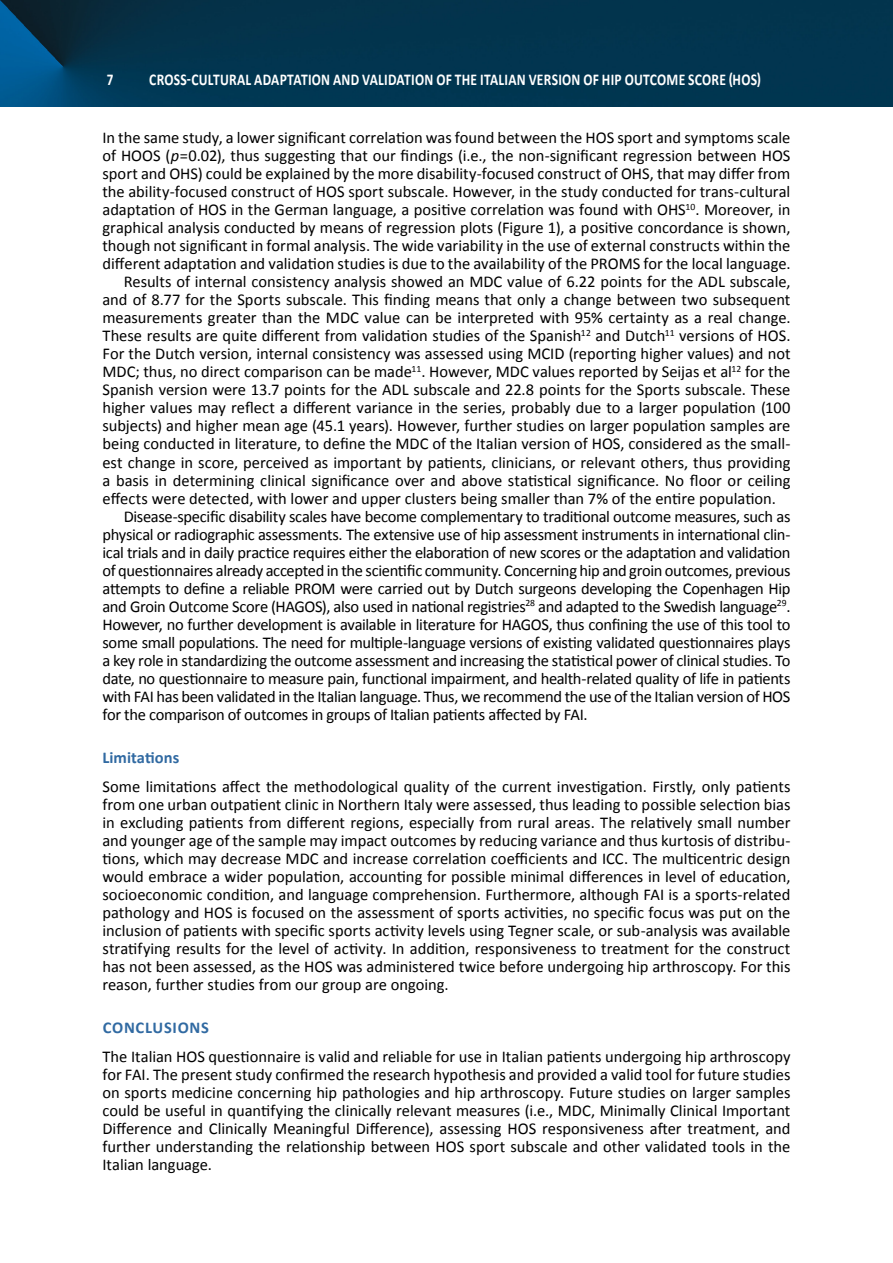
<style>
.page{position:relative;width:893px;height:1263px;background:#fff}
.page>*{position:absolute;margin:0;border:0;box-sizing:border-box;transform-origin:0 0}
.t1{font:16.5px/18px "Calibri";letter-spacing:-.005em;color:#000;text-align:justify}
.t2{font:16.5px "Calibri";letter-spacing:-.025em;color:#000}
.t3{font:700 16.5px "Calibri";letter-spacing:.015em;color:#fff;scale:.82 1}
.t4{font:700 16.5px "Calibri";letter-spacing:.04em;color:#316aa2}
.t5{font:700 16.5px "Calibri";letter-spacing:.015em;color:#fff;scale:.8 1}
.s1{font-style:italic}
</style>
<div class="page">
<img style="left:0;top:0;width:893px;height:106px">
<p class="t5" style="left:107px;top:69px;width:10px">7</p>
<p class="t3" style="left:149px;top:69px;width:747px">CROSS-CULTURAL ADAPTATION AND VALIDATION OF THE ITALIAN VERSION OF HIP OUTCOME SCORE (HOS)</p>
<p class="t1" style="left:102px;top:128px;width:689px">In the same study, a lower significant correlation was found between the HOS sport and symptoms scale</p>
<p class="t1" style="left:102px;top:146px;width:689px">of HOOS (<span class="s1">p</span>=0.02), thus suggesting that our findings (i.e., the non-significant regression between HOS</p>
<p class="t1" style="left:102px;top:164px;width:689px">sport and OHS) could be explained by the more disability-focused construct of OHS, that may differ from</p>
<p class="t1" style="left:102px;top:182px;width:689px">the ability-focused construct of HOS sport subscale. However, in the study conducted for trans-cultural</p>
<p class="t1" style="left:102px;top:200px;width:689px">adaptation of HOS in the German language, a positive correlation was found with OHS<sup>10</sup>. Moreover, in</p>
<p class="t1" style="left:102px;top:218px;width:689px">graphical analysis conducted by means of regression plots (Figure 1), a positive concordance is shown,</p>
<p class="t1" style="left:102px;top:236px;width:689px">though not significant in formal analysis. The wide variability in the use of external constructs within the</p>
<p class="t1" style="left:102px;top:254px;width:689px">different adaptation and validation studies is due to the availability of the PROMS for the local language.</p>
<p class="t1" style="left:124px;top:272px;width:668px">Results of internal consistency analysis showed an MDC value of 6.22 points for the ADL subscale,</p>
<p class="t1" style="left:102px;top:290px;width:689px">and of 8.77 for the Sports subscale. This finding means that only a change between two subsequent</p>
<p class="t1" style="left:102px;top:308px;width:689px">measurements greater than the MDC value can be interpreted with 95% certainty as a real change.</p>
<p class="t1" style="left:102px;top:326px;width:689px">These results are quite different from validation studies of the Spanish<sup>12</sup> and Dutch<sup>11</sup> versions of HOS.</p>
<p class="t1" style="left:102px;top:344px;width:689px">For the Dutch version, internal consistency was assessed using MCID (reporting higher values) and not</p>
<p class="t1" style="left:102px;top:362px;width:689px">MDC; thus, no direct comparison can be made<sup>11</sup>. However, MDC values reported by Seijas et al<sup>12</sup> for the</p>
<p class="t1" style="left:102px;top:380px;width:689px">Spanish version were 13.7 points for the ADL subscale and 22.8 points for the Sports subscale. These</p>
<p class="t1" style="left:102px;top:398px;width:689px">higher values may reflect a different variance in the series, probably due to a larger population (100</p>
<p class="t1" style="left:102px;top:416px;width:689px">subjects) and higher mean age (45.1 years). However, further studies on larger population samples are</p>
<p class="t1" style="left:102px;top:434px;width:689px">being conducted in literature, to define the MDC of the Italian version of HOS, considered as the small-</p>
<p class="t1" style="left:102px;top:452px;width:689px">est change in score, perceived as important by patients, clinicians, or relevant others, thus providing</p>
<p class="t1" style="left:102px;top:470px;width:689px">a basis in determining clinical significance over and above statistical significance. No floor or ceiling</p>
<p class="t1" style="left:102px;top:488px;width:675px">effects were detected, with lower and upper clusters being smaller than 7% of the entire population.</p>
<p class="t1" style="left:124px;top:506px;width:668px">Disease-specific disability scales have become complementary to traditional outcome measures, such as</p>
<p class="t2" style="left:102px;top:524px;width:689px">physical or radiographic assessments. The extensive use of hip assessment instruments in international clin-</p>
<p class="t1" style="left:102px;top:542px;width:689px">ical trials and in daily practice requires either the elaboration of new scores or the adaptation and validation</p>
<p class="t1" style="left:102px;top:560px;width:689px">of questionnaires already accepted in the scientific community. Concerning hip and groin outcomes, previous</p>
<p class="t1" style="left:102px;top:578px;width:689px">attempts to define a reliable PROM were carried out by Dutch surgeons developing the Copenhagen Hip</p>
<p class="t1" style="left:102px;top:596px;width:689px">and Groin Outcome Score (HAGOS), also used in national registries<sup>28</sup> and adapted to the Swedish language<sup>29</sup>.</p>
<p class="t2" style="left:102px;top:614px;width:689px">However, no further development is available in literature for HAGOS, thus confining the use of this tool to</p>
<p class="t1" style="left:102px;top:632px;width:689px">some small populations. The need for multiple-language versions of existing validated questionnaires plays</p>
<p class="t2" style="left:102px;top:650px;width:689px">a key role in standardizing the outcome assessment and increasing the statistical power of clinical studies. To</p>
<p class="t2" style="left:102px;top:668px;width:689px">date, no questionnaire to measure pain, functional impairment, and health-related quality of life in patients</p>
<p class="t2" style="left:102px;top:686px;width:689px">with FAI has been validated in the Italian language. Thus, we recommend the use of the Italian version of HOS</p>
<p class="t1" style="left:102px;top:704px;width:487px">for the comparison of outcomes in groups of Italian patients affected by FAI.</p>
<p class="t4" style="left:102px;top:747px;width:78px">Limitations</p>
<p class="t1" style="left:102px;top:776px;width:689px">Some limitations affect the methodological quality of the current investigation. Firstly, only patients from one urban outpatient clinic in Northern Italy were assessed, thus leading to possible selection bias in excluding patients from different regions, especially from rural areas. The relatively small number and younger age of the sample may impact outcomes by reducing variance and thus kurtosis of distribu&shy;tions, which may decrease MDC and increase correlation coefficients and ICC. The multicentric design would embrace a wider population, accounting for possible minimal differences in level of education, socioeconomic condition, and language comprehension. Furthermore, although FAI is a sports-related pathology and HOS is focused on the assessment of sports activities, no specific focus was put on the inclusion of patients with specific sports activity levels using Tegner scale, or sub-analysis was available stratifying results for the level of activity. In addition, responsiveness to treatment for the construct has not been assessed, as the HOS was administered twice before undergoing hip arthroscopy. For this reason, further studies from our group are ongoing.</p>
<p class="t4" style="left:103px;top:1017px;width:108px">CONCLUSIONS</p>
<p class="t1" style="left:102px;top:1046px;width:689px">The Italian HOS questionnaire is valid and reliable for use in Italian patients undergoing hip arthroscopy for FAI. The present study confirmed the research hypothesis and provided a valid tool for future studies on sports medicine concerning hip pathologies and hip arthroscopy. Future studies on larger samples could be useful in quantifying the clinically relevant measures (i.e., MDC, Minimally Clinical Important Difference and Clinically Meaningful Difference), assessing HOS responsiveness after treatment, and further understanding the relationship between HOS sport subscale and other validated tools in the Italian language.</p>
</div>
